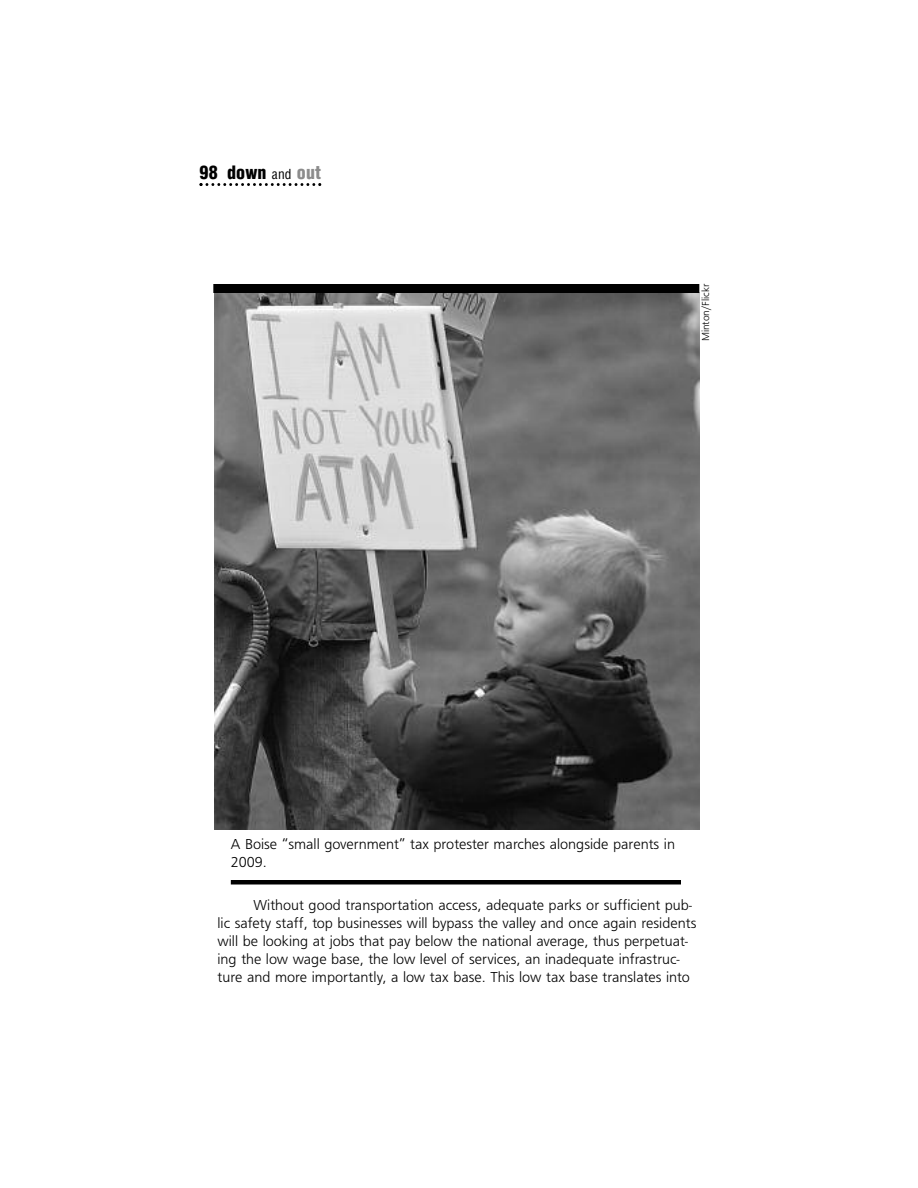
<style>
.page{position:relative;width:918px;height:1188px;background:#fff}
.page>*{position:absolute;margin:0;border:0;box-sizing:border-box;transform-origin:0 0}
.t1{font:900 condensed 18px "Helvetica";letter-spacing:.01em;color:#000}
.t2{font:15px/18px "Frugal Sans Light DTC";color:#000}
.t3{font:10.5px "Frugal Sans Light DTC";color:#000}
.s1{font-weight:400;font-size:13.5px}
.s2{color:#8c8c8c}
</style>
<div class="page">
<svg style="left:200px;top:183px;width:121px;height:3px"></svg>
<img style="left:215px;top:293px;width:484px;height:537px">
<div style="left:213px;top:284px;width:486px;height:9px;background:#000"></div>
<div style="left:231px;top:880px;width:450px;height:5px;background:#000"></div>
<p class="t1" style="left:200px;top:162px;width:123px">98 down <span class="s1">and</span> <span class="s2">out</span></p>
<p class="t3" style="left:699px;top:341px;width:59px;rotate:-90deg">Minton/Flickr</p>
<p class="t2" style="left:231px;top:834px;width:446px">A Boise “small government” tax protester marches alongside parents in<br>2009.</p>
<p class="t2" style="left:218px;top:896px;width:480px;text-indent:36px">Without good transportation access, adequate parks or sufficient pub&shy;lic safety staff, top businesses will bypass the valley and once again residents will be looking at jobs that pay below the national average, thus perpetuat&shy;ing the low wage base, the low level of services, an inadequate infrastruc&shy;ture and more importantly, a low tax base. This low tax base translates into</p>
</div>
